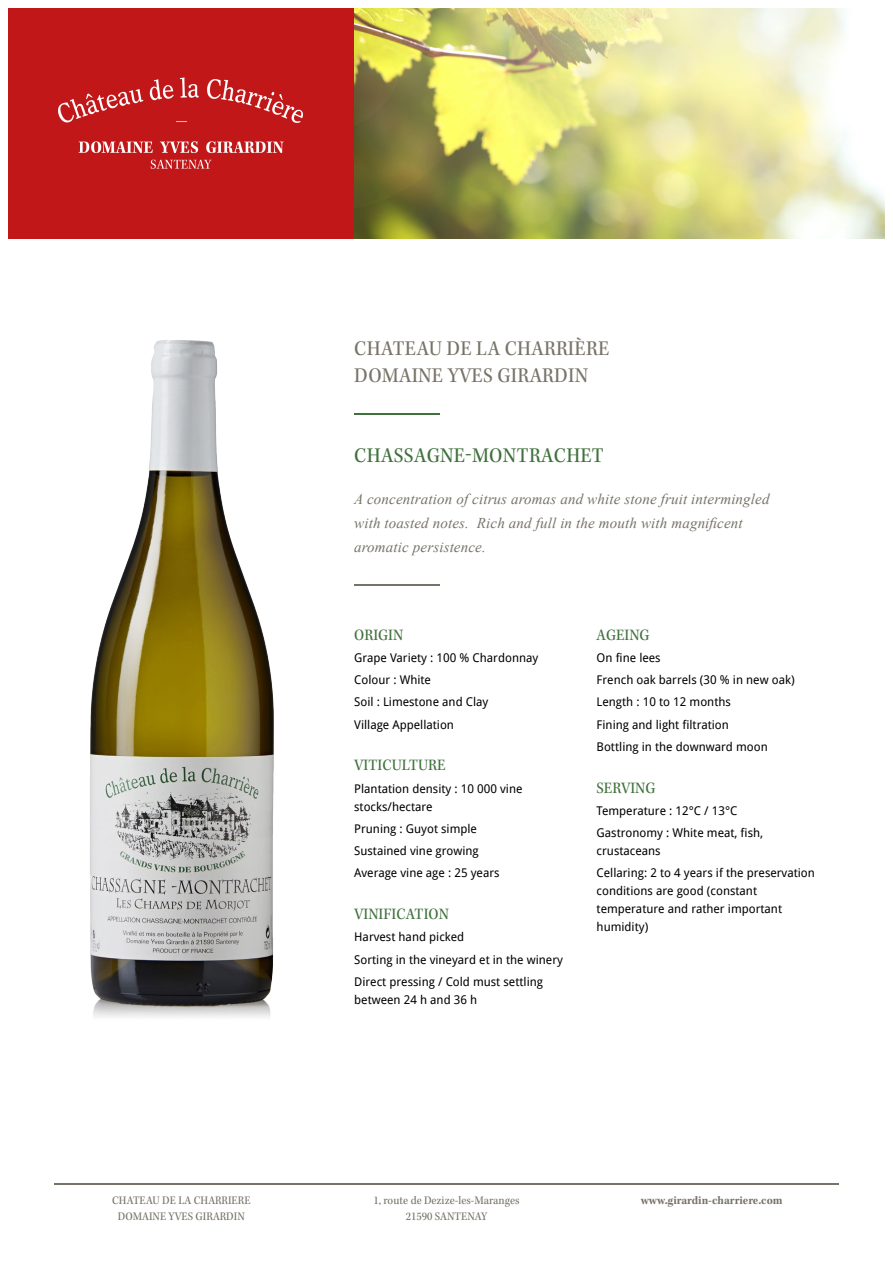
<style>
.page{position:relative;width:893px;height:1263px;background:#fff}
.page>*{position:absolute;margin:0;border:0;box-sizing:border-box;transform-origin:0 0}
.t1{font:21.75px/26.1px "Kepler Std Scn";letter-spacing:.01em;color:#777368}
.t2{font:21.75px "Kepler Std Scn";letter-spacing:.015em;color:#40713d}
.t3{font:16.5px "Kepler Std Scn";color:#40713d}
.t4{font:italic 15px/24px "Times New Roman";letter-spacing:.01em;color:#777368}
.t5{font:12px/22.2px "Droid Sans";color:#000}
.t6{font:12px/16.5px "Kepler Std Scn";color:#777368;text-align:center}
.t7{font:12px "Kepler Std Bold Scn";color:#777368}
</style>
<div class="page">
<img style="left:354px;top:9px;width:530px;height:230px">
<div style="left:9px;top:9px;width:345px;height:230px;background:#c11718"></div>
<img style="left:58px;top:77px;width:245px;height:92px">
<img style="left:90px;top:340px;width:184px;height:677px">
<hr style="left:354px;top:584px;width:85px;height:1px;background:#777368">
<hr style="left:54px;top:1183px;width:785px;height:2px;background:#777368">
<hr style="left:354px;top:413px;width:85px;height:2px;background:#40713d">
<h1 class="t1" style="left:354px;top:336px;width:256px">CHATEAU DE LA CHARRIÈRE<br>DOMAINE YVES GIRARDIN</h1>
<h1 class="t2" style="left:354px;top:443px;width:251px">CHASSAGNE-MONTRACHET</h1>
<p class="t4" style="left:354px;top:487px;width:417px">A concentration of citrus aromas and white stone fruit intermingled with toasted notes. Rich and full in the mouth with magnificent aromatic persistence.</p>
<h2 class="t3" style="left:354px;top:625px;width:51px">ORIGIN</h2>
<p class="t5" style="left:354px;top:646px;width:186px">Grape Variety : 100 % Chardonnay<br>Colour : White<br>Soil : Limestone and Clay<br>Village Appellation</p>
<h2 class="t3" style="left:354px;top:756px;width:93px">VITICULTURE</h2>
<p class="t5" style="left:354px;top:779px;width:170px;line-height:18px">Plantation density : 10 000 vine stocks/hectare</p>
<p class="t5" style="left:354px;top:817px;width:147px">Pruning : Guyot simple<br>Sustained vine growing<br>Average vine age : 25 years</p>
<h2 class="t3" style="left:354px;top:905px;width:96px">VINIFICATION</h2>
<p class="t5" style="left:354px;top:926px;width:210px">Harvest hand picked<br>Sorting in the vineyard et in the winery<br>Direct pressing / Cold must settling</p>
<p class="t5" style="left:354px;top:988px;width:125px">between 24 h and 36 h</p>
<h2 class="t3" style="left:597px;top:625px;width:55px">AGEING</h2>
<p class="t5" style="left:597px;top:646px;width:200px">On fine lees<br>French oak barrels (30 % in new oak)<br>Length : 10 to 12 months<br>Fining and light filtration<br>Bottling in the downward moon</p>
<h2 class="t3" style="left:597px;top:778px;width:60px">SERVING</h2>
<p class="t5" style="left:597px;top:799px;width:168px">Temperature : 12°C / 13°C<br>Gastronomy : White meat, fish,</p>
<p class="t5" style="left:597px;top:840px;width:220px">crustaceans<br>Cellaring: 2 to 4 years if the preservation</p>
<p class="t5" style="left:597px;top:882px;width:187px;line-height:18px">conditions are good (constant temperature and rather important humidity)</p>
<p class="t6" style="left:112px;top:1192px;width:140px">CHATEAU DE LA CHARRIERE<br>DOMAINE YVES GIRARDIN</p>
<p class="t6" style="left:373px;top:1192px;width:148px">1, route de Dezize-les-Maranges<br>21590 SANTENAY</p>
<p class="t7" style="left:641px;top:1193px;width:143px">www.girardin-charriere.com</p>
</div>
